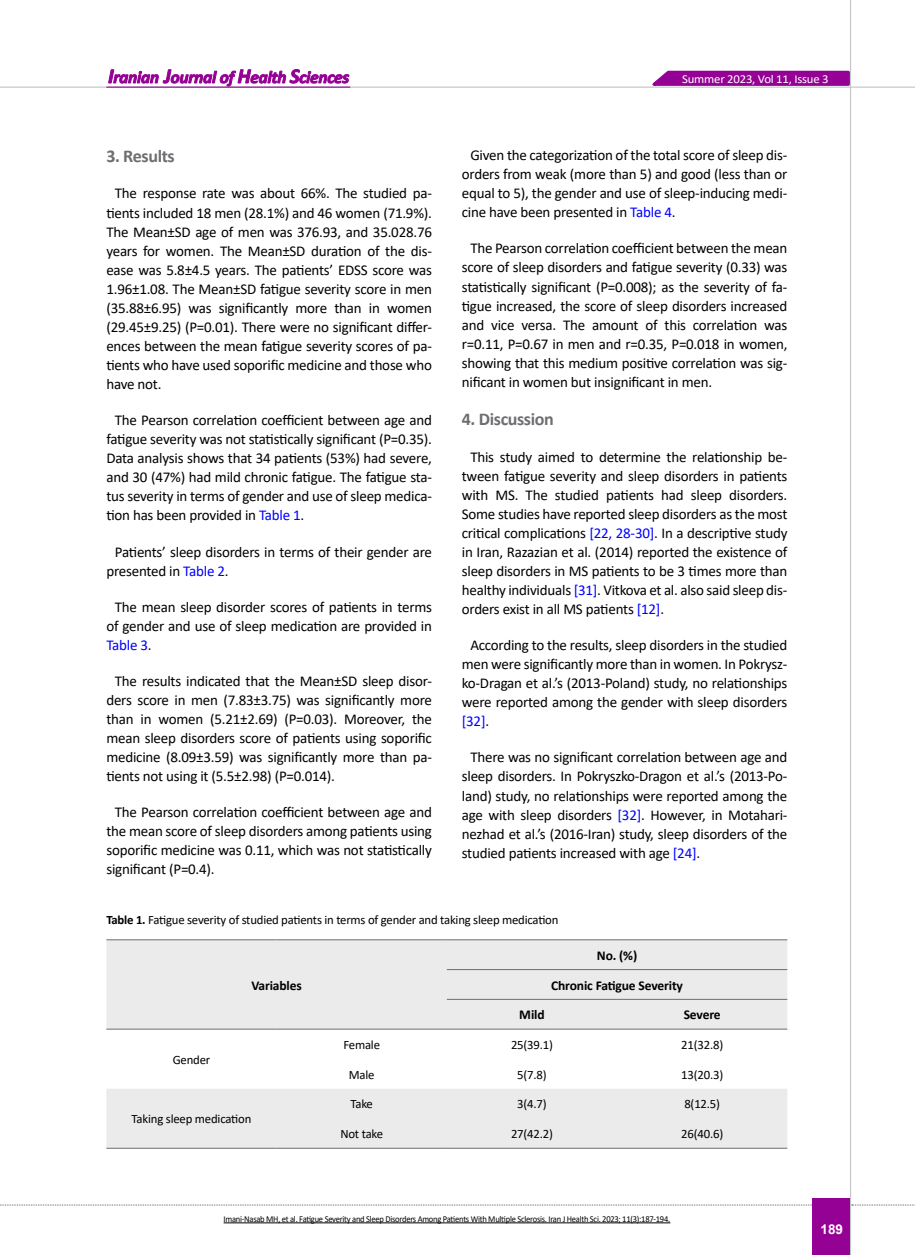
<style>
.page{position:relative;width:915px;height:1255px;background:#fff}
.page>*{position:absolute;margin:0;border:0;box-sizing:border-box;transform-origin:0 0}
.t1{font:700 18px "Calibri";letter-spacing:-.02em;color:#6d6e71}
.t2{font:15px/19px "Calibri";letter-spacing:-.015em;color:#000;text-align:justify}
.t3{font:700 13.5px "Calibri";letter-spacing:-.01em;color:#000}
.t4{font:700 13.5px "Arial";color:#fff}
.t5{font:12.75px "Calibri";letter-spacing:-.015em;color:#000}
.t6{font:12.15px "Calibri";letter-spacing:-.015em;color:#fff;scale:1.05 1}
.t7{font:9px "Calibri";letter-spacing:-.03em;color:#000;scale:.95 1}
.s1{color:#00f}
.s2{font-weight:700}
</style>
<div class="page">
<hr style="left:849px;top:0;width:1px;height:1254px;background:#c2c4c6">
<hr style="left:0;top:87px;width:914px;height:1px;background:#c2c4c6">
<svg style="left:0;top:1204px;width:812px;height:1px"></svg>
<svg style="left:851px;top:1204px;width:64px;height:1px"></svg>
<svg style="left:645px;top:69px;width:206px;height:18px;background:#aa36aa"></svg>
<div style="left:812px;top:1198px;width:37px;height:56px;background:#950095"></div>
<svg style="left:108px;top:69px;width:241px;height:17px"></svg>
<hr style="left:106px;top:87px;width:244px;height:1px;background:#950095">
<svg style="left:106px;top:940px;width:681px;height:207px;fill:#ebebec"></svg>
<hr style="left:106px;top:1147px;width:170px;height:1px;background:#6d6e71">
<hr style="left:276px;top:1147px;width:170px;height:1px;background:#6d6e71">
<hr style="left:446px;top:1147px;width:171px;height:1px;background:#6d6e71">
<hr style="left:617px;top:1147px;width:170px;height:1px;background:#6d6e71">
<hr style="left:106px;top:939px;width:170px;height:1px;background:#6d6e71">
<hr style="left:276px;top:939px;width:170px;height:1px;background:#6d6e71">
<hr style="left:106px;top:1028px;width:170px;height:1px;background:#6d6e71">
<hr style="left:276px;top:1028px;width:170px;height:1px;background:#6d6e71">
<hr style="left:446px;top:1028px;width:171px;height:1px;background:#6d6e71">
<hr style="left:617px;top:1028px;width:170px;height:1px;background:#6d6e71">
<hr style="left:446px;top:939px;width:171px;height:1px;background:#6d6e71">
<hr style="left:617px;top:939px;width:170px;height:1px;background:#6d6e71">
<hr style="left:446px;top:969px;width:171px;height:1px;background:#6d6e71">
<hr style="left:617px;top:969px;width:170px;height:1px;background:#6d6e71">
<hr style="left:446px;top:998px;width:171px;height:1px;background:#6d6e71">
<hr style="left:617px;top:998px;width:170px;height:1px;background:#6d6e71">
<hr style="left:223px;top:1222px;width:447px;height:1px;background:#000">
<p class="t1" style="left:106px;top:144px;width:70px">3. Results</p>
<p class="t2" style="left:106px;top:183px;width:327px;text-indent:9px">The response rate was about 66%. The studied pa&shy;tients included 18 men (28.1%) and 46 women (71.9%).<br>The Mean±SD age of men was 376.93, and 35.028.76 years for women. The Mean±SD duration of the dis&shy;ease was 5.8±4.5 years. The patients’ EDSS score was 1.96±1.08. The Mean±SD fatigue severity score in men (35.88±6.95) was significantly more than in women (29.45±9.25) (P=0.01). There were no significant differ&shy;ences between the mean fatigue severity scores of pa&shy;tients who have used soporific medicine and those who have not.</p>
<p class="t2" style="left:106px;top:410px;width:327px;text-indent:9px">The Pearson correlation coefficient between age and fatigue severity was not statistically significant (P=0.35).<br>Data analysis shows that 34 patients (53%) had severe, and 30 (47%) had mild chronic fatigue. The fatigue sta&shy;tus severity in terms of gender and use of sleep medica&shy;tion has been provided in <span class="s1">Table 1</span>.</p>
<p class="t2" style="left:106px;top:541px;width:327px;text-indent:9px">Patients’ sleep disorders in terms of their gender are presented in <span class="s1">Table 2</span>.</p>
<p class="t2" style="left:106px;top:596px;width:327px;text-indent:9px">The mean sleep disorder scores of patients in terms of gender and use of sleep medication are provided in <span class="s1">Table 3</span>.</p>
<p class="t2" style="left:106px;top:671px;width:327px;text-indent:9px">The results indicated that the Mean±SD sleep disor&shy;ders score in men (7.83±3.75) was significantly more than in women (5.21±2.69) (P=0.03). Moreover, the mean sleep disorders score of patients using soporific medicine (8.09±3.59) was significantly more than pa&shy;tients not using it (5.5±2.98) (P=0.014).</p>
<p class="t2" style="left:106px;top:802px;width:327px;text-indent:9px">The Pearson correlation coefficient between age and the mean score of sleep disorders among patients using soporific medicine was 0.11, which was not statistically significant (P=0.4).</p>
<p class="t6" style="left:682px;top:70px;width:141px">Summer 2023, Vol 11, Issue 3</p>
<p class="t2" style="left:461px;top:145px;width:327px;text-indent:9px">Given the categorization of the total score of sleep dis&shy;orders from weak (more than 5) and good (less than or equal to 5), the gender and use of sleep-inducing medi&shy;cine have been presented in <span class="s1">Table 4</span>.</p>
<p class="t2" style="left:461px;top:238px;width:327px;text-indent:9px">The Pearson correlation coefficient between the mean score of sleep disorders and fatigue severity (0.33) was statistically significant (P=0.008); as the severity of fa&shy;tigue increased, the score of sleep disorders increased and vice versa. The amount of this correlation was r=0.11, P=0.67 in men and r=0.35, P=0.018 in women, showing that this medium positive correlation was sig&shy;nificant in women but insignificant in men.</p>
<p class="t1" style="left:461px;top:407px;width:93px">4. Discussion</p>
<p class="t2" style="left:461px;top:446px;width:327px;text-indent:9px">This study aimed to determine the relationship be&shy;tween fatigue severity and sleep disorders in patients with MS. The studied patients had sleep disorders.<br>Some studies have reported sleep disorders as the most critical complications <span class="s1">[22, 28-30]</span>. In a descriptive study in Iran, Razazian et al. (2014) reported the existence of sleep disorders in MS patients to be 3 times more than healthy individuals <span class="s1">[31]</span>. Vitkova et al. also said sleep dis&shy;orders exist in all MS patients <span class="s1">[12]</span>.</p>
<p class="t2" style="left:461px;top:635px;width:327px;text-indent:9px">According to the results, sleep disorders in the studied men were significantly more than in women. In Pokrysz&shy;ko-Dragan et al.’s (2013-Poland) study, no relationships were reported among the gender with sleep disorders <span class="s1">[32]</span>.</p>
<p class="t2" style="left:461px;top:747px;width:327px;text-indent:9px">There was no significant correlation between age and sleep disorders. In Pokryszko-Dragon et al.’s (2013-Po&shy;land) study, no relationships were reported among the age with sleep disorders <span class="s1">[32]</span>. However, in Motahari&shy;nezhad et al.’s (2016-Iran) study, sleep disorders of the studied patients increased with age <span class="s1">[24]</span>.</p>
<p class="t5" style="left:106px;top:910px;width:453px"><span class="s2">Table 1.</span> Fatigue severity of studied patients in terms of gender and taking sleep medication</p>
<p class="t5" style="left:173px;top:1050px;width:39px">Gender</p>
<p class="t3" style="left:251px;top:975px;width:52px">Variables</p>
<p class="t5" style="left:131px;top:1110px;width:121px">Taking sleep medication</p>
<p class="t3" style="left:596px;top:945px;width:42px">No. (%)</p>
<p class="t3" style="left:551px;top:975px;width:133px">Chronic Fatigue Severity</p>
<p class="t3" style="left:519px;top:1005px;width:27px">Mild</p>
<p class="t3" style="left:683px;top:1005px;width:38px">Severe</p>
<p class="t5" style="left:343px;top:1035px;width:38px">Female</p>
<p class="t5" style="left:511px;top:1035px;width:43px">25(39.1)</p>
<p class="t5" style="left:681px;top:1035px;width:43px">21(32.8)</p>
<p class="t5" style="left:349px;top:1065px;width:27px">Male</p>
<p class="t5" style="left:517px;top:1065px;width:31px">5(7.8)</p>
<p class="t5" style="left:681px;top:1065px;width:43px">13(20.3)</p>
<p class="t5" style="left:350px;top:1095px;width:24px">Take</p>
<p class="t5" style="left:517px;top:1095px;width:31px">3(4.7)</p>
<p class="t5" style="left:684px;top:1095px;width:37px">8(12.5)</p>
<p class="t5" style="left:340px;top:1124px;width:44px">Not take</p>
<p class="t5" style="left:511px;top:1124px;width:43px">27(42.2)</p>
<p class="t5" style="left:681px;top:1124px;width:43px">26(40.6)</p>
<p class="t7" style="left:223px;top:1212px;width:471px">Imani-Nasab MH, et al. Fatigue Severity and Sleep Disorders Among Patients With Multiple Sclerosis. Iran J Health Sci. 2023; 11(3):187-194.</p>
<p class="t4" style="left:820px;top:1219px;width:24px">189</p>
</div>
